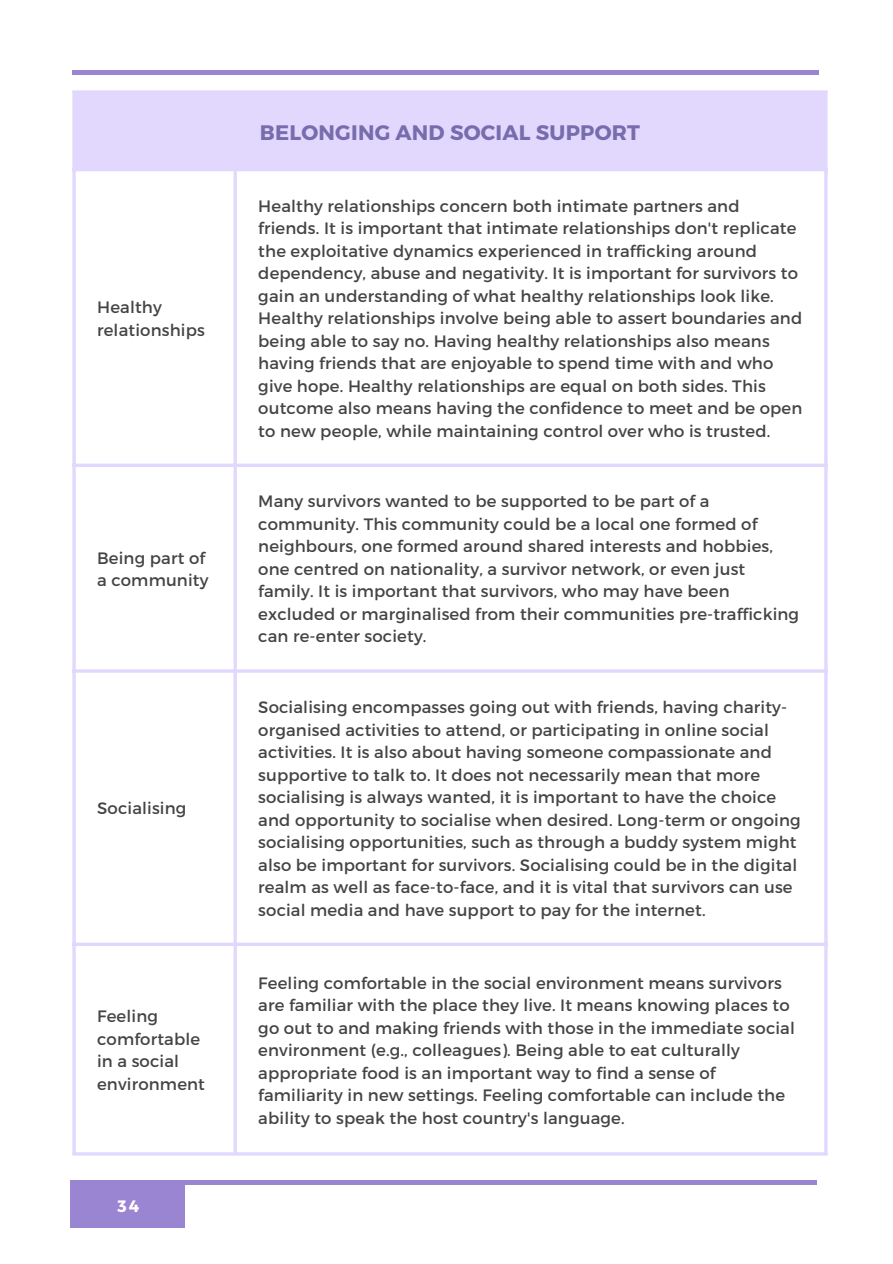
<style>
.page{position:relative;width:893px;height:1264px;background:#fff}
.page>*{position:absolute;margin:0;border:0;box-sizing:border-box;transform-origin:0 0}
.t1{font:700 21px "Montserrat";letter-spacing:.01em;color:#776dad}
.t2{font:16.5px/22.5px "Montserrat";letter-spacing:.01em;color:#444}
.t3{font:700 16.5px "Montserrat";color:#fff}
</style>
<div class="page">
<hr style="left:72px;top:71px;width:747px;height:3px;background:#9a85d3">
<div style="left:70px;top:1181px;width:115px;height:46px;background:#9a85d3"></div>
<hr style="left:70px;top:1180px;width:746px;height:4px;background:#9a85d3">
<div style="left:74px;top:92px;width:752px;height:78px;background:#e2d8fd"></div>
<svg style="left:72px;top:94px;width:4px;height:1058px;background:#e6ddfd"></svg>
<svg style="left:233px;top:171px;width:4px;height:981px;background:#e6ddfd"></svg>
<hr style="left:824px;top:94px;width:3px;height:1058px;background:#e2d8fd">
<svg style="left:72px;top:90px;width:755px;height:4px;fill:#e2d8fd"></svg>
<hr style="left:72px;top:168px;width:755px;height:3px;background:#e2d8fd">
<svg style="left:72px;top:463px;width:752px;height:4px;fill:#e2d8fd"></svg>
<hr style="left:72px;top:669px;width:755px;height:3px;background:#e2d8fd">
<svg style="left:72px;top:942px;width:752px;height:4px;fill:#e2d8fd"></svg>
<hr style="left:72px;top:1152px;width:755px;height:3px;background:#e2d8fd">
<p class="t2" style="left:97px;top:295px;width:109px">Healthy relationships</p>
<p class="t2" style="left:97px;top:546px;width:113px">Being part of a community</p>
<p class="t2" style="left:97px;top:796px;width:91px">Socialising</p>
<p class="t2" style="left:97px;top:1004px;width:109px">Feeling comfortable in a social environment</p>
<p class="t3" style="left:117px;top:1195px;width:23px">34</p>
<p class="t1" style="left:260px;top:119px;width:381px">BELONGING AND SOCIAL SUPPORT</p>
<p class="t2" style="left:258px;top:194px;width:545px">Healthy relationships concern both intimate partners and friends. It is important that intimate relationships don't replicate the exploitative dynamics experienced in trafficking around dependency, abuse and negativity. It is important for survivors to gain an understanding of what healthy relationships look like.<br>Healthy relationships involve being able to assert boundaries and being able to say no. Having healthy relationships also means having friends that are enjoyable to spend time with and who give hope. Healthy relationships are equal on both sides. This outcome also means having the confidence to meet and be open to new people, while maintaining control over who is trusted.</p>
<p class="t2" style="left:258px;top:489px;width:542px">Many survivors wanted to be supported to be part of a community. This community could be a local one formed of neighbours, one formed around shared interests and hobbies, one centred on nationality, a survivor network, or even just family. It is important that survivors, who may have been excluded or marginalised from their communities pre-trafficking can re-enter society.</p>
<p class="t2" style="left:258px;top:695px;width:544px">Socialising encompasses going out with friends, having charity&shy;organised activities to attend, or participating in online social activities. It is also about having someone compassionate and supportive to talk to. It does not necessarily mean that more socialising is always wanted, it is important to have the choice and opportunity to socialise when desired. Long-term or ongoing socialising opportunities, such as through a buddy system might also be important for survivors. Socialising could be in the digital realm as well as face-to-face, and it is vital that survivors can use social media and have support to pay for the internet.</p>
<p class="t2" style="left:258px;top:970px;width:538px">Feeling comfortable in the social environment means survivors are familiar with the place they live. It means knowing places to go out to and making friends with those in the immediate social environment (e.g., colleagues). Being able to eat culturally appropriate food is an important way to find a sense of familiarity in new settings. Feeling comfortable can include the ability to speak the host country's language.</p>
</div>
